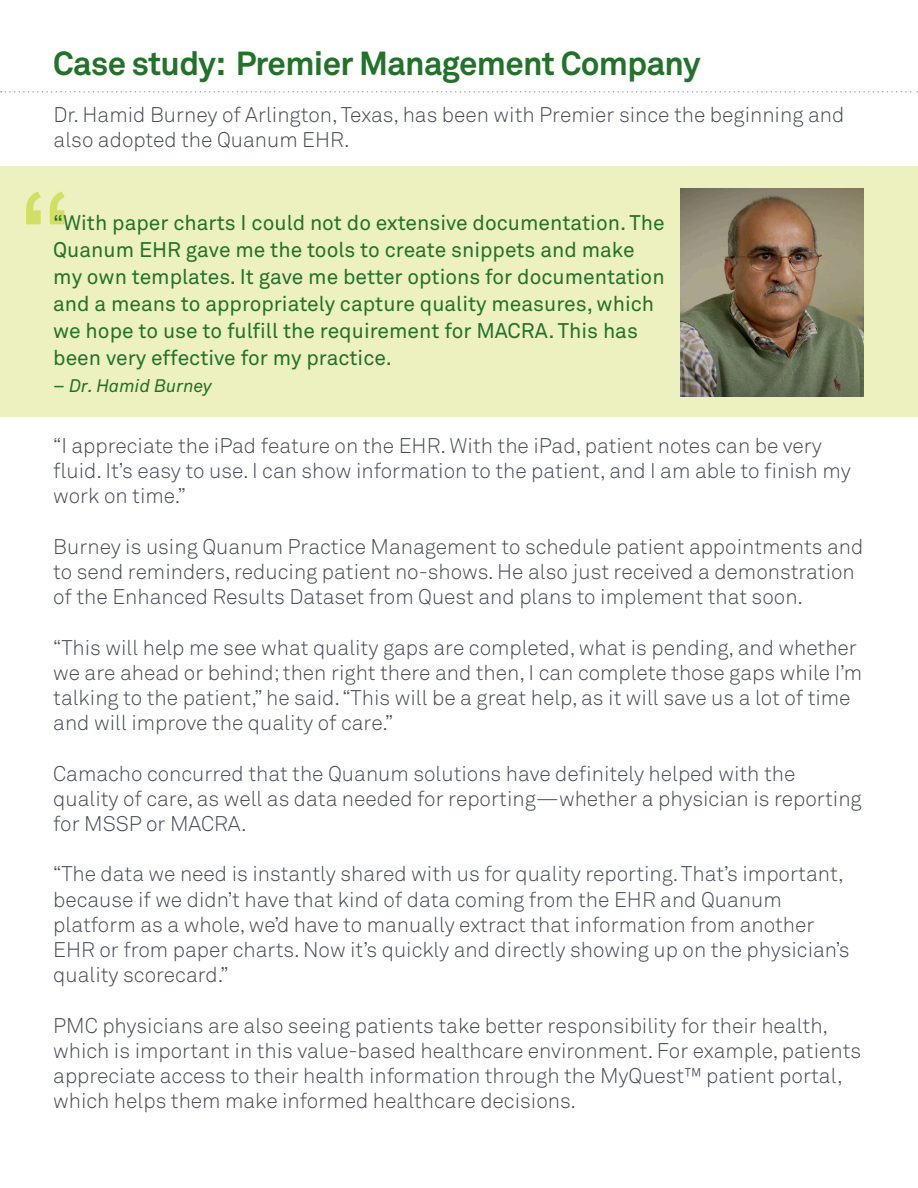
<style>
.page{position:relative;width:918px;height:1188px;background:#fff}
.page>*{position:absolute;margin:0;border:0;box-sizing:border-box;transform-origin:0 0}
.t1{font:120px "Akkurat Pro";color:#c0d32b}
.t2{font:700 33px "Akkurat Pro";letter-spacing:-.02em;color:#23712a}
.t3{font:300 21px/25.2px "Akkurat Pro";color:#464b54}
.t4{font:21px/27px "Akkurat Pro";color:#23712a}
.t5{font:italic 18px "Akkurat Pro";color:#23712a}
.s1{font-style:normal}
</style>
<div class="page">
<svg style="left:1px;top:91px;width:917px;height:2px"></svg>
<div style="left:0;top:167px;width:918px;height:250px;background:#ecf1bf"></div>
<img style="left:681px;top:188px;width:183px;height:208px">
<p class="t2" style="left:53px;top:43px;width:649px">Case study: Premier Management Company</p>
<p class="t3" style="left:54px;top:102px;width:792px">Dr. Hamid Burney of Arlington, Texas, has been with Premier since the beginning and also adopted the Quanum EHR.</p>
<h1 class="t1" style="left:16px;top:166px;width:58px">“</h1>
<p class="t4" style="left:53px;top:210px;width:613px">“With paper charts I could not do extensive documentation. The Quanum EHR gave me the tools to create snippets and make my own templates. It gave me better options for documentation and a means to appropriately capture quality measures, which we hope to use to fulfill the requirement for MACRA. This has been very effective for my practice.</p>
<p class="t5" style="left:53px;top:376px;width:161px"><span class="s1">–</span> Dr. Hamid Burney</p>
<p class="t3" style="left:53px;top:433px;width:799px">“I appreciate the iPad feature on the EHR. With the iPad, patient notes can be very fluid. It’s easy to use. I can show information to the patient, and I am able to finish my work on time.”</p>
<p class="t3" style="left:53px;top:534px;width:812px">Burney is using Quanum Practice Management to schedule patient appointments and to send reminders, reducing patient no-shows. He also just received a demonstration of the Enhanced Results Dataset from Quest and plans to implement that soon.</p>
<p class="t3" style="left:53px;top:635px;width:810px">“This will help me see what quality gaps are completed, what is pending, and whether we are ahead or behind; then right there and then, I can complete those gaps while I’m talking to the patient,” he said. “This will be a great help, as it will save us a lot of time and will improve the quality of care.”</p>
<p class="t3" style="left:53px;top:761px;width:810px">Camacho concurred that the Quanum solutions have definitely helped with the quality of care, as well as data needed for reporting—whether a physician is reporting for MSSP or MACRA.</p>
<p class="t3" style="left:53px;top:861px;width:798px">“The data we need is instantly shared with us for quality reporting. That’s important, because if we didn’t have that kind of data coming from the EHR and Quanum platform as a whole, we’d have to manually extract that information from another EHR or from paper charts. Now it’s quickly and directly showing up on the physician’s quality scorecard.”</p>
<p class="t3" style="left:53px;top:1013px;width:809px">PMC physicians are also seeing patients take better responsibility for their health, which is important in this value-based healthcare environment. For example, patients appreciate access to their health information through the MyQuest™ patient portal, which helps them make informed healthcare decisions.</p>
</div>
